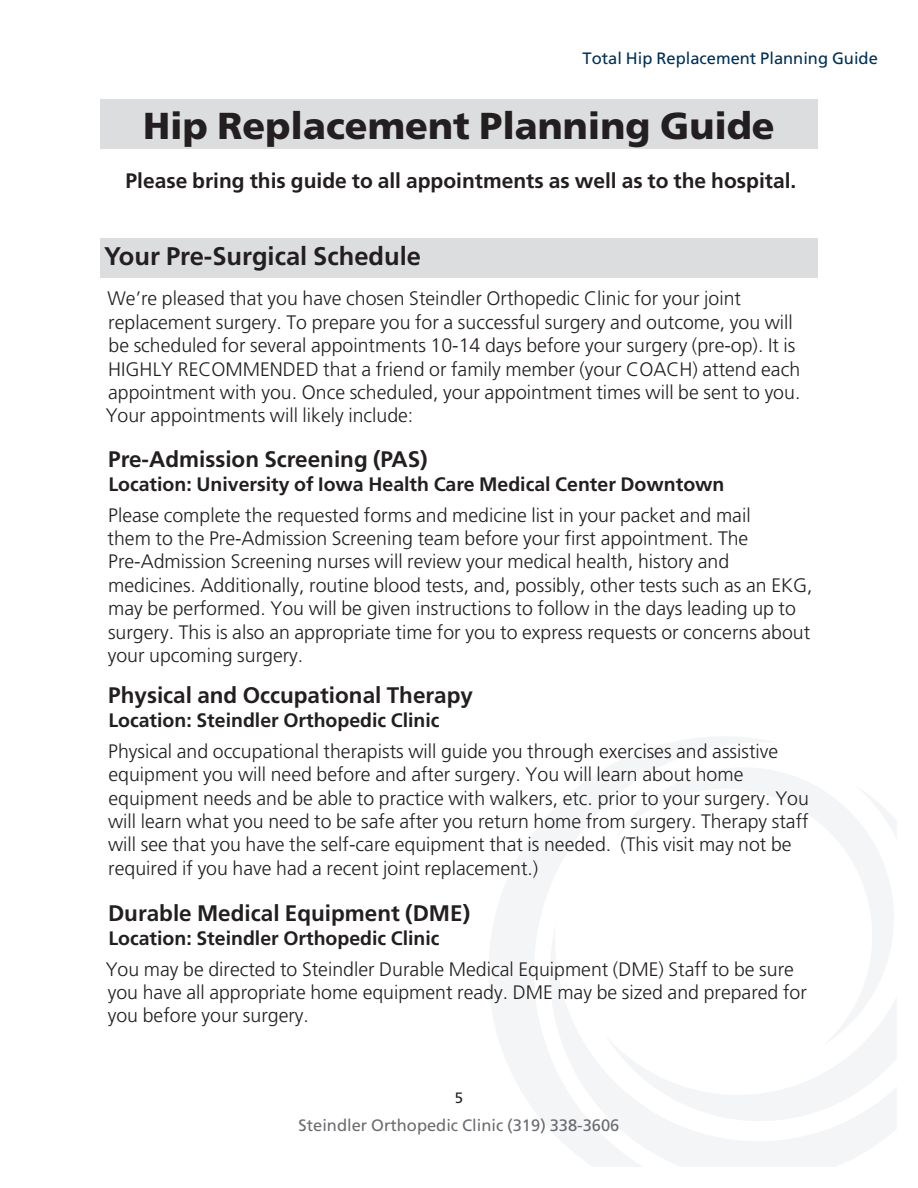
<style>
.page{position:relative;width:918px;height:1188px;background:#fff}
.page>*{position:absolute;margin:0;border:0;box-sizing:border-box;transform-origin:0 0}
.t1{font:900 37.5px "Frutiger LT Std";color:#231f20}
.t2{font:700 25.5px "Frutiger LT Std";color:#231f20}
.t3{font:700 22.5px "Frutiger LT Std";color:#231f20}
.t4{font:700 21px "Frutiger LT Std";color:#231f20}
.t5{font:300 19.5px/23.4px "Frutiger LT Std";color:#231f20}
.t6{font:700 19.5px "Frutiger LT Std";color:#231f20}
.t7{font:16.5px "Frutiger LT Std";color:#6c6d70}
.t8{font:16.5px "Frutiger LT Std";color:#003056}
.t9{font:15px "Frutiger LT Std";color:#231f20}
</style>
<div class="page">
<svg style="left:489px;top:737px;width:283px;height:379px"></svg>
<svg style="left:539px;top:924px;width:357px;height:242px;fill:#f3f5f7"></svg>
<svg style="left:604px;top:784px;width:292px;height:337px"></svg>
<svg style="left:615px;top:767px;width:279px;height:280px"></svg>
<div style="left:100px;top:238px;width:718px;height:40px;background:#dcdddf"></div>
<div style="left:100px;top:99px;width:718px;height:50px;background:#dcdddf"></div>
<p class="t8" style="left:583px;top:48px;width:297px">Total Hip Replacement Planning Guide</p>
<p class="t1" style="left:143px;top:103px;width:633px">Hip Replacement Planning Guide</p>
<p class="t4" style="left:125px;top:168px;width:672px">Please bring this guide to all appointments as well as to the hospital.</p>
<p class="t2" style="left:104px;top:242px;width:318px">Your Pre-Surgical Schedule</p>
<p class="t5" style="left:106px;top:287px;width:696px">We’re pleased that you have chosen Steindler Orthopedic Clinic for your joint replacement surgery. To prepare you for a successful surgery and outcome, you will be scheduled for several appointments 10-14 days before your surgery (pre-op). It is HIGHLY RECOMMENDED that a friend or family member (your COACH) attend each appointment with you. Once scheduled, your appointment times will be sent to you.<br>Your appointments will likely include:</p>
<p class="t3" style="left:108px;top:446px;width:321px">Pre-Admission Screening (PAS)</p>
<p class="t6" style="left:108px;top:472px;width:618px">Location: University of Iowa Health Care Medical Center Downtown</p>
<p class="t5" style="left:108px;top:503px;width:706px">Please complete the requested forms and medicine list in your packet and mail<br>them to the Pre-Admission Screening team before your first appointment. The Pre-Admission Screening nurses will review your medical health, history and medicines. Additionally, routine blood tests, and, possibly, other tests such as an EKG, may be performed. You will be given instructions to follow in the days leading up to surgery. This is also an appropriate time for you to express requests or concerns about your upcoming surgery.</p>
<p class="t3" style="left:108px;top:682px;width:366px">Physical and Occupational Therapy</p>
<p class="t6" style="left:108px;top:709px;width:333px">Location: Steindler Orthopedic Clinic</p>
<p class="t5" style="left:108px;top:740px;width:702px">Physical and occupational therapists will guide you through exercises and assistive equipment you will need before and after surgery. You will learn about home equipment needs and be able to practice with walkers, etc. prior to your surgery. You will learn what you need to be safe after you return home from surgery. Therapy staff will see that you have the self-care equipment that is needed. (This visit may not be required if you have had a recent joint replacement.)</p>
<p class="t3" style="left:108px;top:900px;width:364px">Durable Medical Equipment (DME)</p>
<p class="t6" style="left:108px;top:926px;width:333px">Location: Steindler Orthopedic Clinic</p>
<p class="t5" style="left:106px;top:957px;width:703px">You may be directed to Steindler Durable Medical Equipment (DME) Staff to be sure you have all appropriate home equipment ready. DME may be sized and prepared for you before your surgery.</p>
<p class="t9" style="left:455px;top:1089px;width:10px">5</p>
<p class="t7" style="left:299px;top:1116px;width:322px">Steindler Orthopedic Clinic (319) 338-3606</p>
</div>
